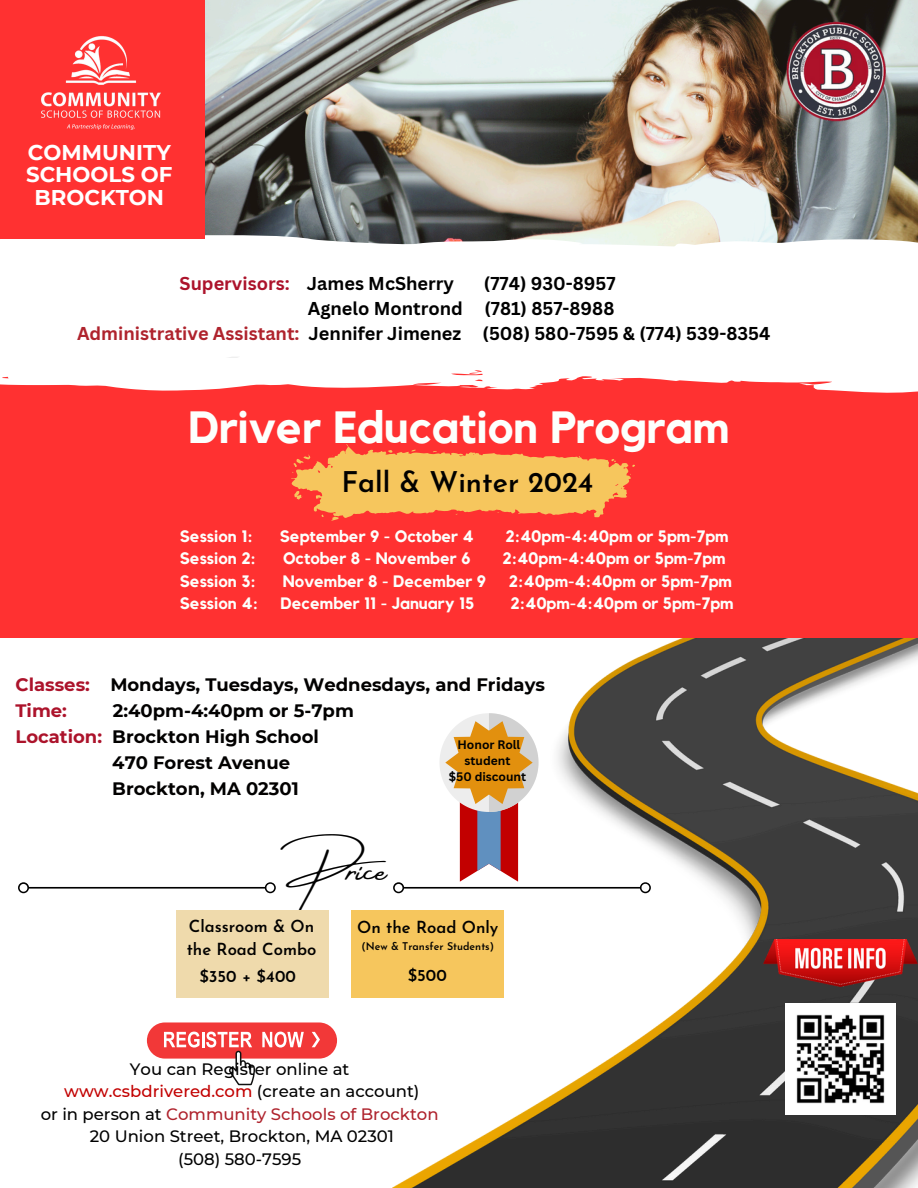
<style>
.page{position:relative;width:918px;height:1188px;background:#fff}
.page>*{position:absolute;margin:0;border:0;box-sizing:border-box;transform-origin:0 0}
.t1{font:700 45px "Kollektif";color:#fdfffc}
.t2{font:37.5px "Amsterdam Four";color:#000}
.t3{font:600 28.5px "Josefin Sans";color:#020100}
.t4{font:700 21.3px/22.5px "Montserrat";color:#fff;text-align:center}
.t5{font:700 18.15px "Canva Sans";color:#000}
.t6{font:700 18px/25.8px "Montserrat";color:#020100}
.t7{font:600 16.65px/22.5px "Josefin Sans";color:#020100}
.t8{font:600 16.65px "Josefin Sans";color:#000}
.t9{font:700 16.5px "Kollektif";color:#fdfffc}
.t10{font:500 16.5px/22.5px "Montserrat";color:#000;text-align:center}
.t11{font:700 12px/16px "Canva Sans";color:#000;text-align:center}
.t12{font:600 10.65px "Josefin Sans";color:#020100}
.s1{color:#ac132b}
.s2{color:#af232d}
.s3{color:#c20000}
</style>
<div class="page">
<img style="left:205px;top:0;width:713px;height:230px">
<img style="left:393px;top:637px;width:525px;height:551px">
<div style="left:0;top:368px;width:918px;height:269px;background:#ff3131"></div>
<svg style="left:0;top:230px;width:918px;height:163px"></svg>
<div style="left:0;top:0;width:205px;height:239px;background:#ff3131"></div>
<img style="left:782px;top:18px;width:107px;height:107px">
<img style="left:41px;top:36px;width:120px;height:94px">
<svg style="left:18px;top:882px;width:258px;height:11px"></svg>
<svg style="left:393px;top:713px;width:258px;height:180px"></svg>
<svg style="left:291px;top:444px;width:344px;height:77px"></svg>
<img style="left:764px;top:939px;width:154px;height:48px">
<div style="left:147px;top:1022px;width:190px;height:37px;background:#f23838;border-radius:18px"></div>
<svg style="left:164px;top:1032px;width:91px;height:53px"></svg>
<svg style="left:262px;top:1032px;width:42px;height:16px"></svg>
<svg style="left:312px;top:1032px;width:8px;height:15px"></svg>
<img style="left:786px;top:1004px;width:110px;height:110px">
<div style="left:351px;top:910px;width:153px;height:87px;background:#f6c65d"></div>
<div style="left:176px;top:910px;width:153px;height:87px;background:#efdaac"></div>
<p class="t4" style="left:26px;top:141px;width:148px">COMMUNITY<br>SCHOOLS OF<br>BROCKTON</p>
<p class="t5" style="left:180px;top:271px;width:276px"><span class="s1">Supervisors:</span> James McSherry</p>
<p class="t5" style="left:484px;top:271px;width:133px">(774) 930-8957</p>
<p class="t5" style="left:308px;top:295px;width:308px">Agnelo Montrond (781) 857-8988</p>
<p class="t5" style="left:77px;top:320px;width:695px"><span class="s2">Administrative Assistant:</span> Jennifer Jimenez (508) 580-7595 &amp; (774) 539-8354</p>
<p class="t1" style="left:188px;top:407px;width:543px">Driver Education Program</p>
<h3 class="t3" style="left:341px;top:470px;width:254px">Fall &amp; Winter 2024</h3>
<p class="t9" style="left:180px;top:528px;width:74px">Session 1:</p>
<p class="t9" style="left:280px;top:528px;width:196px">September 9 - October 4</p>
<p class="t9" style="left:506px;top:528px;width:225px">2:40pm-4:40pm or 5pm-7pm</p>
<p class="t9" style="left:180px;top:551px;width:78px">Session 2:</p>
<p class="t9" style="left:283px;top:551px;width:189px">October 8 - November 6</p>
<p class="t9" style="left:503px;top:551px;width:225px">2:40pm-4:40pm or 5pm-7pm</p>
<p class="t9" style="left:180px;top:573px;width:77px">Session 3:</p>
<p class="t9" style="left:283px;top:573px;width:205px">November 8 - December 9</p>
<p class="t9" style="left:509px;top:573px;width:225px">2:40pm-4:40pm or 5pm-7pm</p>
<p class="t9" style="left:180px;top:596px;width:80px">Session 4:</p>
<p class="t9" style="left:281px;top:596px;width:195px">December 11 - January 15</p>
<p class="t9" style="left:511px;top:596px;width:225px">2:40pm-4:40pm or 5pm-7pm</p>
<h1 class="t6" style="left:15px;top:672px;width:531px"><span class="s1">Classes:</span> Mondays, Tuesdays, Wednesdays, and Fridays<br><span class="s1">Time:</span></h1>
<h1 class="t6" style="left:113px;top:698px;width:243px">2:40pm-4:40pm or 5-7pm</h1>
<h1 class="t6" style="left:15px;top:724px;width:305px"><span class="s1">Location:</span> Brockton High School</h1>
<h1 class="t6" style="left:112px;top:750px;width:179px">470 Forest Avenue</h1>
<h1 class="t6" style="left:112px;top:775px;width:188px">Brockton, MA 02301</h1>
<p class="t11" style="left:449px;top:736px;width:79px">Honor Roll student<br>$50 discount</p>
<p class="t2" style="left:296px;top:850px;width:107px">Price</p>
<h2 class="t7" style="left:187px;top:917px;width:131px">Classroom &amp; On the Road Combo</h2>
<p class="t8" style="left:200px;top:970px;width:98px">$350 + $400</p>
<p class="t8" style="left:408px;top:969px;width:40px">$500</p>
<h5 class="t7" style="left:357px;top:917px;width:143px">On the Road Only</h5>
<h5 class="t12" style="left:361px;top:942px;width:134px">(New &amp; Transfer Students)</h5>
<h6 class="t10" style="left:41px;top:1058px;width:399px">You can Register online at <span class="s3">www.csbdrivered.com</span> (create an account)<br>or in person at <span class="s2">Community Schools of Brockton<br></span>20 Union Street, Brockton, MA 02301<br>(508) 580-7595</h6>
</div>
